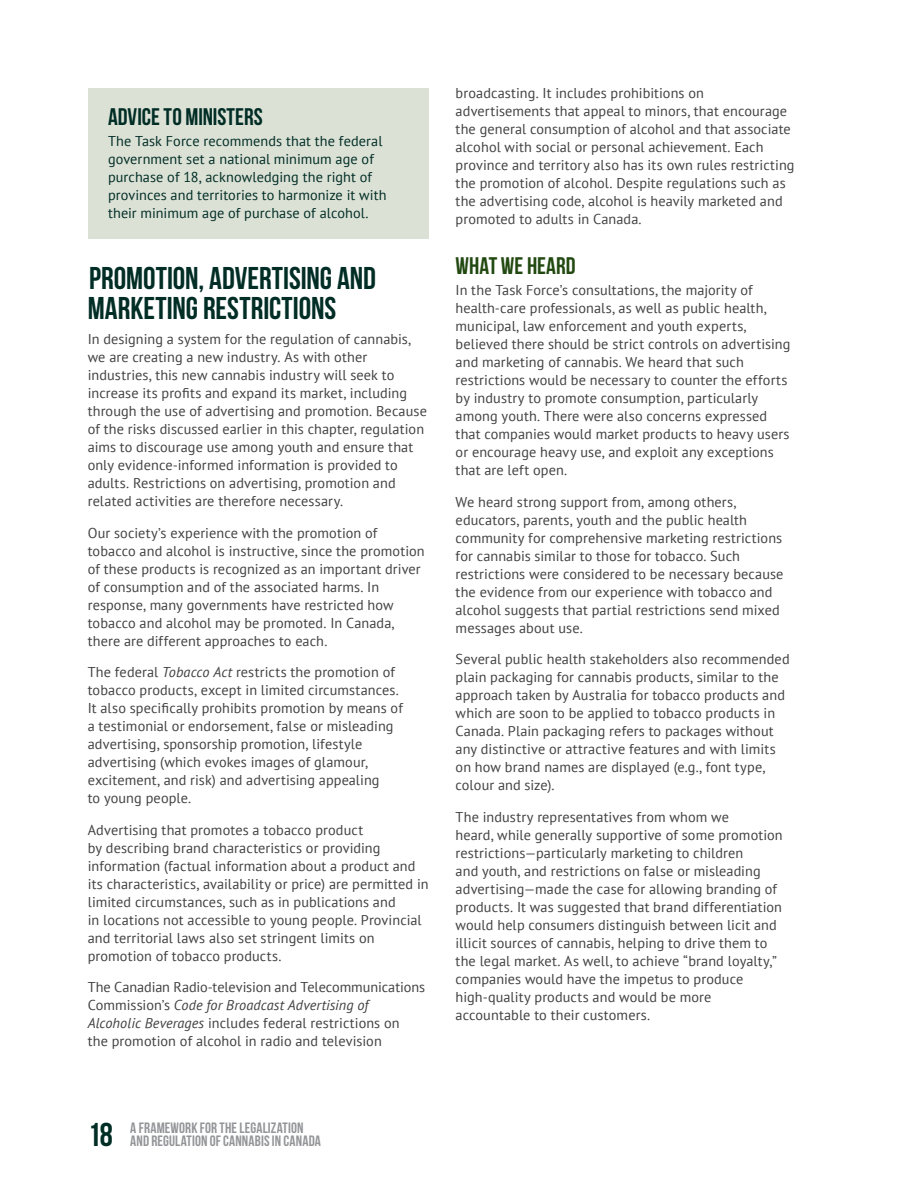
<style>
.page{position:relative;width:918px;height:1188px;background:#fff}
.page>*{position:absolute;margin:0;border:0;box-sizing:border-box;transform-origin:0 0}
.t1{font:700 31.5px/30px "Bebas Neue";color:#002d25}
.Advice_Title{font:24px "Bebas Neue";color:#002d25}
.t2{font:24px "Bebas Neue";letter-spacing:.005em;color:#224911}
.t3{font:700 15px/13.5px "Bebas Neue";letter-spacing:.01em;color:#939598}
.Body{font:14.25px/18px "PT Sans";letter-spacing:.005em;color:#414042}
.Advice_Body{font:14.25px/18px "PT Sans";letter-spacing:.005em;color:#002d25}
.s1{font-style:italic}
.s2{font-size:33px;color:#002d25}
</style>
<div class="page">
<div style="left:88px;top:88px;width:341px;height:150px;background:#dce1d6"></div>
<p class="Advice_Title" style="left:108px;top:103px;width:156px">ADVICE TO MINISTERS</p>
<p class="Advice_Body" style="left:108px;top:132px;width:280px">The Task Force recommends that the federal government set a national minimum age of purchase of 18, acknowledging the right of provinces and territories to harmonize it with their minimum age of purchase of alcohol.</p>
<h1 class="t1" style="left:88px;top:263px;width:290px">PROMOTION, ADVERTISING AND<br>MARKETING RESTRICTIONS</h1>
<p class="Body" style="left:88px;top:330px;width:341px">In designing a system for the regulation of cannabis, we are creating a new industry. As with other industries, this new cannabis industry will seek to increase its profits and expand its market, including through the use of advertising and promotion. Because of the risks discussed earlier in this chapter, regulation aims to discourage use among youth and ensure that only evidence-informed information is provided to adults. Restrictions on advertising, promotion and related activities are therefore necessary.</p>
<p class="Body" style="left:88px;top:523px;width:338px">Our society’s experience with the promotion of tobacco and alcohol is instructive, since the promotion of these products is recognized as an important driver of consumption and of the associated harms. In response, many governments have restricted how tobacco and alcohol may be promoted. In Canada, there are different approaches to each.</p>
<p class="Body" style="left:88px;top:663px;width:317px">The federal <span class="s1">Tobacco Act</span> restricts the promotion of tobacco products, except in limited circumstances.<br>It also specifically prohibits promotion by means of a testimonial or endorsement, false or misleading advertising, sponsorship promotion, lifestyle advertising (which evokes images of glamour, excitement, and risk) and advertising appealing<br>to young people.</p>
<p class="Body" style="left:88px;top:820px;width:342px">Advertising that promotes a tobacco product<br>by describing brand characteristics or providing information (factual information about a product and its characteristics, availability or price) are permitted in limited circumstances, such as in publications and<br>in locations not accessible to young people. Provincial and territorial laws also set stringent limits on promotion of tobacco products.</p>
<p class="Body" style="left:88px;top:978px;width:339px">The Canadian Radio-television and Telecommunications Commission’s <span class="s1">Code for Broadcast Advertising of Alcoholic Beverages</span> includes federal restrictions on<br>the promotion of alcohol in radio and television</p>
<p class="Body" style="left:456px;top:84px;width:340px">broadcasting. It includes prohibitions on advertisements that appeal to minors, that encourage the general consumption of alcohol and that associate alcohol with social or personal achievement. Each province and territory also has its own rules restricting the promotion of alcohol. Despite regulations such as the advertising code, alcohol is heavily marketed and promoted to adults in Canada.</p>
<h2 class="t2" style="left:456px;top:252px;width:121px">WHAT WE HEARD</h2>
<p class="Body" style="left:456px;top:281px;width:336px">In the Task Force’s consultations, the majority of health-care professionals, as well as public health, municipal, law enforcement and youth experts, believed there should be strict controls on advertising and marketing of cannabis. We heard that such restrictions would be necessary to counter the efforts by industry to promote consumption, particularly among youth. There were also concerns expressed that companies would market products to heavy users or encourage heavy use, and exploit any exceptions that are left open.</p>
<p class="Body" style="left:456px;top:492px;width:329px">We heard strong support from, among others, educators, parents, youth and the public health community for comprehensive marketing restrictions for cannabis similar to those for tobacco. Such restrictions were considered to be necessary because the evidence from our experience with tobacco and alcohol suggests that partial restrictions send mixed messages about use.</p>
<p class="Body" style="left:456px;top:650px;width:336px">Several public health stakeholders also recommended plain packaging for cannabis products, similar to the approach taken by Australia for tobacco products and which are soon to be applied to tobacco products in Canada. Plain packaging refers to packages without any distinctive or attractive features and with limits on how brand names are displayed (e.g., font type, colour and size).</p>
<p class="Body" style="left:456px;top:807px;width:329px">The industry representatives from whom we<br>heard, while generally supportive of some promotion restrictions—particularly marketing to children<br>and youth, and restrictions on false or misleading advertising—made the case for allowing branding of products. It was suggested that brand differentiation would help consumers distinguish between licit and illicit sources of cannabis, helping to drive them to the legal market. As well, to achieve “brand loyalty,” companies would have the impetus to produce high-quality products and would be more accountable to their customers.</p>
<p class="t3" style="left:88px;top:1121px;width:235px;text-indent:43px">A FRAMEWORK FOR THE LEGALIZATION<br><span class="s2">18</span> AND REGULATION OF CANNABIS IN CANADA</p>
</div>
